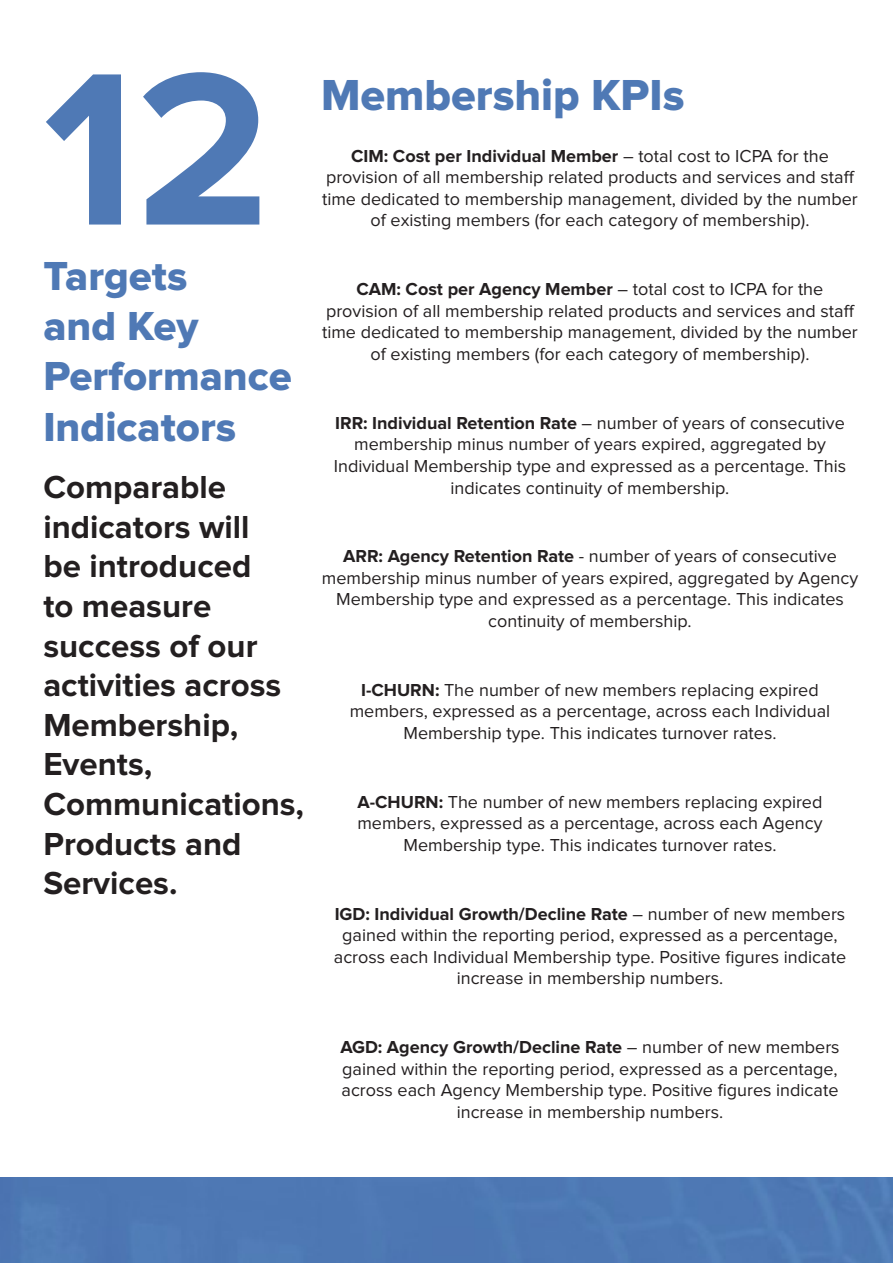
<style>
.page{position:relative;width:893px;height:1263px;background:#fff}
.page>*{position:absolute;margin:0;border:0;box-sizing:border-box;transform-origin:0 0}
.Section_Numbers{font:700 225px "Proxima Nova";color:#4f79b5}
.Section_Titles{font:45px "Proxima Nova Extrabld";color:#4f79b5}
.Section_Titles-2{font:42px/50.4px "Proxima Nova Extrabld";color:#4f79b5}
.Section_SubTitle{font:700 33px/39.6px "Proxima Nova";color:#231f20}
.KPI{font:18px/21.6px "Proxima Nova";color:#231f20;text-align:center}
.s1{font-weight:700}
</style>
<div class="page">
<div style="left:0;top:1178px;width:893px;height:85px;background:#4d78b4"></div>
<p class="Section_Numbers" style="left:43px;top:47px;width:229px">12</p>
<p class="Section_Titles-2" style="left:43px;top:252px;width:250px">Targets<br>and Key<br>Performance<br>Indicators</p>
<p class="Section_SubTitle" style="left:43px;top:469px;width:262px">Comparable indicators will<br>be introduced<br>to measure success of our activities across<br>Membership,<br>Events,<br>Communications,<br>Products and<br>Services.</p>
<p class="Section_Titles" style="left:321px;top:75px;width:365px">Membership KPIs</p>
<p class="KPI" style="left:322px;top:146px;width:537px"><span class="s1">CIM: Cost per Individual Member</span> – total cost to ICPA for the provision of all membership related products and services and staff time dedicated to membership management, divided by the number of existing members (for each category of membership).</p>
<p class="KPI" style="left:322px;top:279px;width:537px"><span class="s1">CAM: Cost per Agency Member</span> – total cost to ICPA for the provision of all membership related products and services and staff time dedicated to membership management, divided by the number of existing members (for each category of membership).</p>
<p class="KPI" style="left:334px;top:413px;width:514px"><span class="s1">IRR: Individual Retention Rate</span> – number of years of consecutive membership minus number of years expired, aggregated by Individual Membership type and expressed as a percentage. This indicates continuity of membership.</p>
<p class="KPI" style="left:322px;top:546px;width:538px"><span class="s1">ARR: Agency Retention Rate</span> - number of years of consecutive membership minus number of years expired, aggregated by Agency Membership type and expressed as a percentage. This indicates continuity of membership.</p>
<p class="KPI" style="left:350px;top:680px;width:482px"><span class="s1">I-CHURN:</span> The number of new members replacing expired members, expressed as a percentage, across each Individual<br>Membership type. This indicates turnover rates.</p>
<p class="KPI" style="left:357px;top:792px;width:467px"><span class="s1">A-CHURN:</span> The number of new members replacing expired members, expressed as a percentage, across each Agency<br>Membership type. This indicates turnover rates.</p>
<p class="KPI" style="left:334px;top:903px;width:514px"><span class="s1">IGD: Individual Growth/Decline Rate</span> – number of new members gained within the reporting period, expressed as a percentage, across each Individual Membership type. Positive figures indicate increase in membership numbers.</p>
<p class="KPI" style="left:340px;top:1037px;width:501px"><span class="s1">AGD: Agency Growth/Decline Rate</span> – number of new members gained within the reporting period, expressed as a percentage, across each Agency Membership type. Positive figures indicate increase in membership numbers.</p>
</div>
